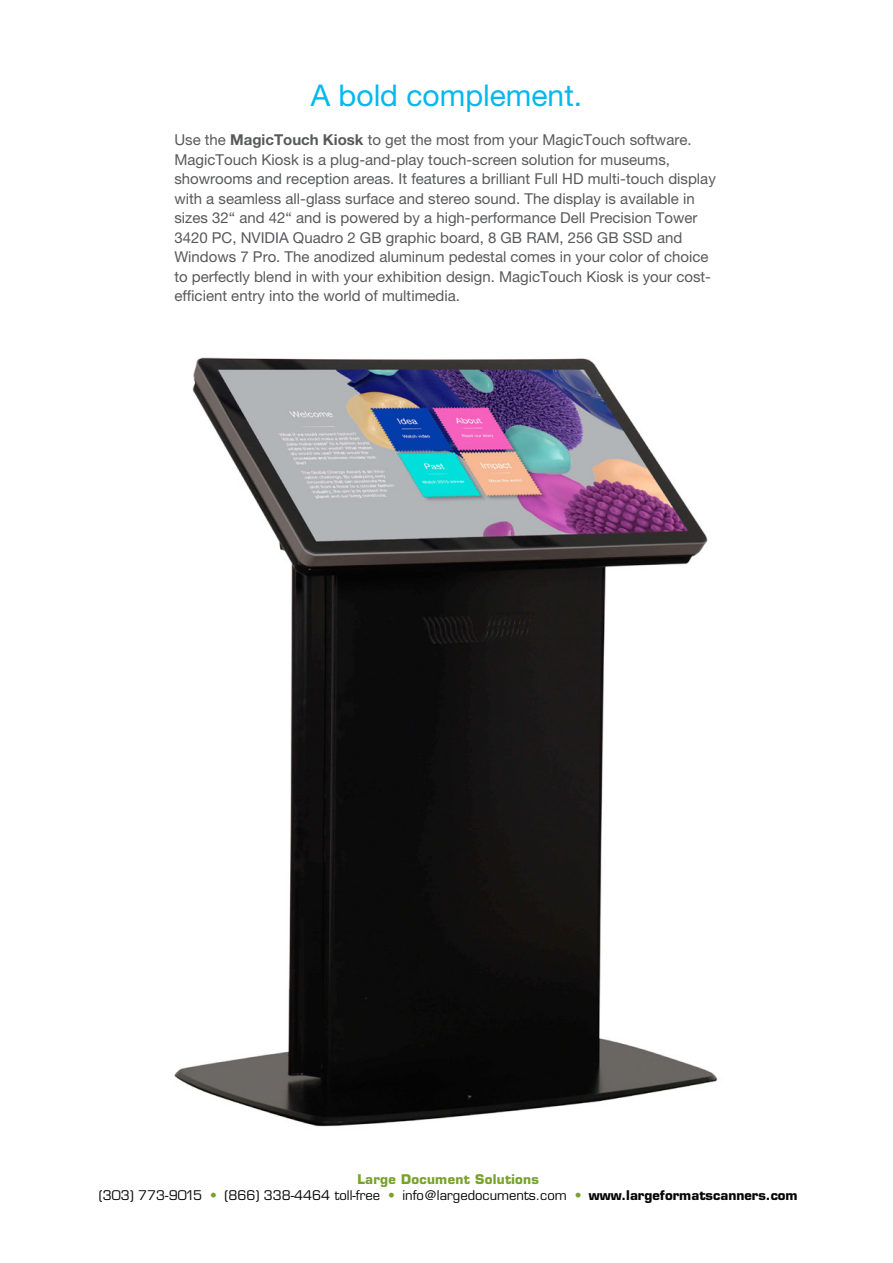
<style>
.page{position:relative;width:893px;height:1263px;background:#fff}
.page>*{position:absolute;margin:0;border:0;box-sizing:border-box;transform-origin:0 0}
.t1{font:30px "Helvetica Neue LT Pro";color:#00b9ee}
.t2{font:15px/19.5px "Helvetica Neue LT Pro";color:#58595b}
.t3{font:13.05px/15.6px "Eurostile";color:#050605;text-align:center}
.s1{font-weight:700}
.s2{font-weight:700;color:#78a22d}
.s3{color:#78a22d}
</style>
<div class="page">
<img style="left:174px;top:357px;width:544px;height:770px">
<h1 class="t1" style="left:311px;top:78px;width:273px">A bold complement.</h1>
<p class="t2" style="left:174px;top:130px;width:543px">Use the <span class="s1">MagicTouch Kiosk</span> to get the most from your MagicTouch software.<br>MagicTouch Kiosk is a plug-and-play touch-screen solution for museums, showrooms and reception areas. It features a brilliant Full HD multi-touch display with a seamless all-glass surface and stereo sound. The display is available in sizes 32“ and 42“ and is powered by a high-performance Dell Precision Tower 3420 PC, NVIDIA Quadro 2 GB graphic board, 8 GB RAM, 256 GB SSD and Windows 7 Pro. The anodized aluminum pedestal comes in your color of choice to perfectly blend in with your exhibition design. MagicTouch Kiosk is your cost&shy;efficient entry into the world of multimedia.</p>
<p class="t3" style="left:99px;top:1172px;width:700px"><span class="s2">Large Document Solutions<br></span>(303) 773-9015 <span class="s3">•</span> (866) 338-4464 toll-free <span class="s3">•</span> info@largedocuments.com <span class="s3">•</span> <span class="s1">www.largeformatscanners.com</span></p>
</div>
